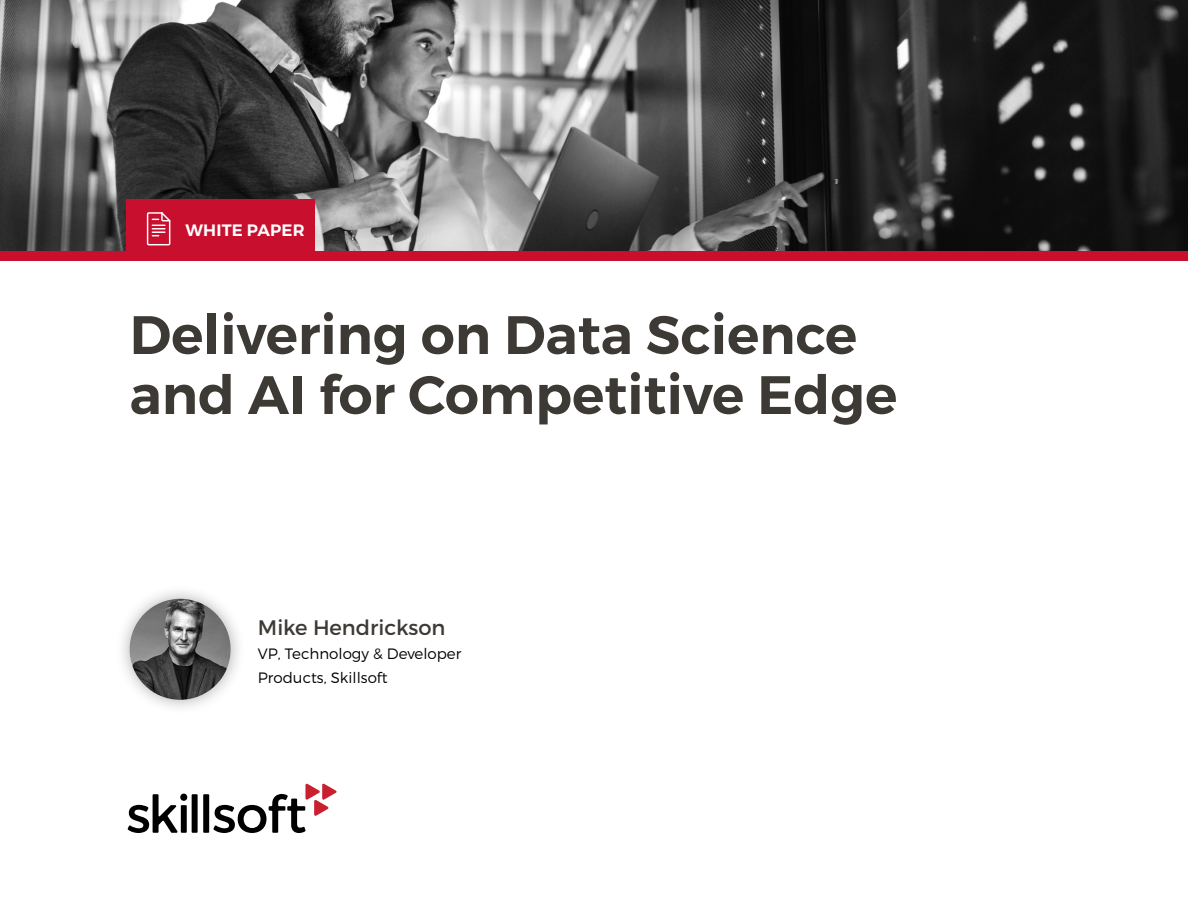
<style>
.page{position:relative;width:1188px;height:918px;background:#fff}
.page>*{position:absolute;margin:0;border:0;box-sizing:border-box;transform-origin:0 0}
.t1{font:600 54px/60px "Montserrat";color:#3d3935}
.t2{font:21px "Montserrat";color:#3d3935}
.t3{font:600 16.5px "Montserrat";letter-spacing:.01em;color:#fff}
.t4{font:300 15px/24px "Montserrat";color:#000}
</style>
<div class="page">
<img style="left:0;top:0;width:1188px;height:251px">
<div style="left:115px;top:584px;width:131px;height:131px;background:#3d3935;opacity:.4"></div>
<img style="left:130px;top:599px;width:101px;height:101px;border-radius:51px">
<svg style="left:128px;top:794px;width:59px;height:39px"></svg>
<div style="left:192px;top:794px;width:6px;height:39px;background:#000"></div>
<div style="left:203px;top:794px;width:6px;height:39px;background:#000"></div>
<svg style="left:213px;top:784px;width:124px;height:49px"></svg>
<div style="left:0;top:251px;width:1188px;height:10px;background:#c8102e"></div>
<div style="left:126px;top:200px;width:189px;height:52px;background:#c8102e"></div>
<svg style="left:146px;top:212px;width:25px;height:34px"></svg>
<p class="t3" style="left:185px;top:220px;width:121px">WHITE PAPER</p>
<p class="t1" style="left:130px;top:305px;width:769px">Delivering on Data Science and AI for Competitive Edge</p>
<p class="t2" style="left:258px;top:615px;width:189px">Mike Hendrickson</p>
<p class="t4" style="left:258px;top:642px;width:205px">VP, Technology &amp; Developer<br>Products, Skillsoft</p>
</div>
